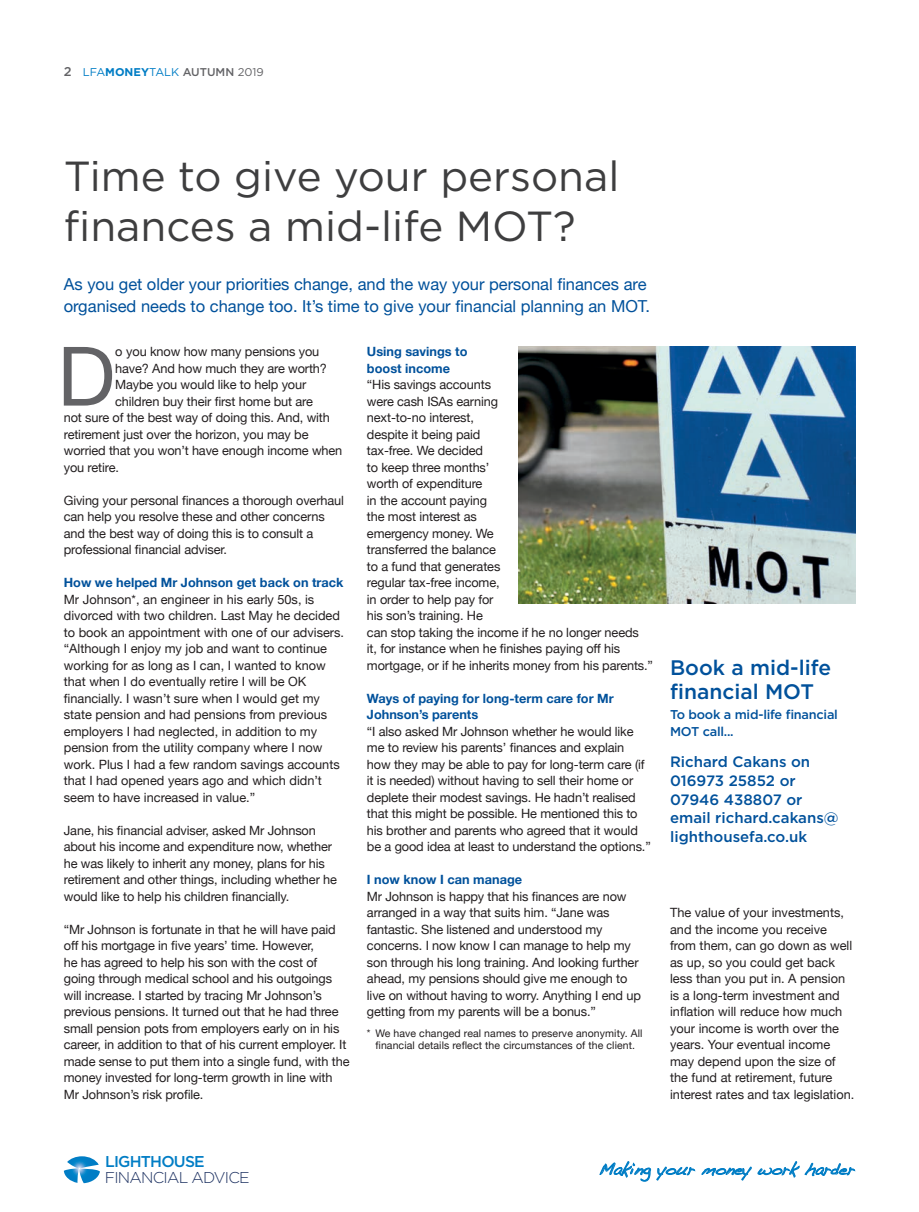
<style>
.page{position:relative;width:919px;height:1212px;background:#fff}
.page>*{position:absolute;margin:0;border:0;box-sizing:border-box;transform-origin:0 0}
.t1{font:82.05px "Helvetica Neue";color:#636366}
.t2{font:42px/49.5px "Gotham";color:#3e3e3f}
.t3{font:500 21px/24px "Gotham";color:#01519b}
.t4{font:16.65px "Handwriting Dakota";color:#007dc5}
.t5{font:16.5px/22px "Helvetica Neue";color:#01519b}
.t6{font:300 15.6px "Gotham";letter-spacing:-.05em;color:#1e3262}
.t7{font:500 15.6px "Gotham";letter-spacing:-.05em;color:#007dc5}
.t8{font:500 15px/18.8px "Gotham";color:#01519b}
.t9{font:12.75px/16.5px "Helvetica Neue";letter-spacing:-.01em;color:#231f20}
.t10{font:700 12.75px/16.5px "Helvetica Neue";color:#01519b}
.t11{font:500 12.75px/16.5px "Gotham";letter-spacing:-.02em;color:#01519b}
.t12{font:11.25px "Gotham";color:#007dc5}
.t13{font:10.5px/12.8px "Helvetica Neue";letter-spacing:.01em;color:#231f20;text-align:center}
.s1{font-weight:500;font-size:12.75px;color:#636366}
.s2{font-weight:700}
.s3{font-weight:500;color:#636366}
.s4{color:#636366}
</style>
<div class="page">
<svg style="left:64px;top:1156px;width:36px;height:27px"></svg>
<svg style="left:599px;top:1161px;width:96px;height:21px"></svg>
<svg style="left:701px;top:1166px;width:50px;height:14px"></svg>
<svg style="left:757px;top:1161px;width:98px;height:17px"></svg>
<img style="left:518px;top:347px;width:337px;height:257px">
<p class="t12" style="left:64px;top:64px;width:201px"><span class="s1">2</span> LFA<span class="s2">MONEY</span>TALK <span class="s3">AUTUMN</span> <span class="s4">2019</span></p>
<h2 class="t2" style="left:64px;top:151px;width:557px">Time to give your personal finances a mid-life MOT?</h2>
<p class="t5" style="left:64px;top:274px;width:588px">As you get older your priorities change, and the way your personal finances are organised needs to change too. It’s time to give your financial planning an MOT.</p>
<h1 class="t1" style="left:57px;top:317px;width:59px">D</h1>
<p class="t9" style="left:115px;top:344px;width:206px">o you know how many pensions you</p>
<p class="t9" style="left:115px;top:360px;width:213px">have? And how much they are worth?</p>
<p class="t9" style="left:115px;top:377px;width:192px">Maybe you would like to help your</p>
<p class="t9" style="left:115px;top:393px;width:199px">children buy their first home but are</p>
<p class="t9" style="left:64px;top:410px;width:267px">not sure of the best way of doing this. And, with</p>
<p class="t9" style="left:64px;top:426px;width:246px">retirement just over the horizon, you may be</p>
<p class="t9" style="left:64px;top:443px;width:280px">worried that you won’t have enough income when</p>
<p class="t9" style="left:64px;top:459px;width:57px">you retire.</p>
<p class="t9" style="left:64px;top:492px;width:281px">Giving your personal finances a thorough overhaul can help you resolve these and other concerns and the best way of doing this is to consult a professional financial adviser.</p>
<p class="t10" style="left:64px;top:575px;width:281px">How we helped Mr Johnson get back on track</p>
<p class="t9" style="left:64px;top:591px;width:282px">Mr Johnson*, an engineer in his early 50s, is divorced with two children. Last May he decided to book an appointment with one of our advisers. “Although I enjoy my job and want to continue working for as long as I can, I wanted to know that when I do eventually retire I will be OK financially. I wasn’t sure when I would get my state pension and had pensions from previous employers I had neglected, in addition to my pension from the utility company where I now work. Plus I had a few random savings accounts that I had opened years ago and which didn’t seem to have increased in value.”</p>
<p class="t9" style="left:64px;top:822px;width:275px">Jane, his financial adviser, asked Mr Johnson about his income and expenditure now, whether he was likely to inherit any money, plans for his retirement and other things, including whether he would like to help his children financially.</p>
<p class="t9" style="left:64px;top:921px;width:287px">“Mr Johnson is fortunate in that he will have paid off his mortgage in five years’ time. However,<br>he has agreed to help his son with the cost of going through medical school and his outgoings will increase. I started by tracing Mr Johnson’s previous pensions. It turned out that he had three small pension pots from employers early on in his career, in addition to that of his current employer. It made sense to put them into a single fund, with the money invested for long-term growth in line with Mr Johnson’s risk profile.</p>
<p class="t10" style="left:367px;top:343px;width:102px">Using savings to boost income</p>
<p class="t9" style="left:367px;top:377px;width:287px">“His savings accounts<br>were cash ISAs earning<br>next-to-no interest,<br>despite it being paid<br>tax-free. We decided<br>to keep three months’<br>worth of expenditure<br>in the account paying<br>the most interest as<br>emergency money. We<br>transferred the balance<br>to a fund that generates<br>regular tax-free income,<br>in order to help pay for<br>his son’s training. He<br>can stop taking the income if he no longer needs<br>it, for instance when he finishes paying off his mortgage, or if he inherits money from his parents.”</p>
<p class="t10" style="left:367px;top:690px;width:248px">Ways of paying for long-term care for Mr<br>Johnson’s parents</p>
<p class="t9" style="left:367px;top:723px;width:285px">“I also asked Mr Johnson whether he would like me to review his parents’ finances and explain how they may be able to pay for long-term care (if it is needed) without having to sell their home or deplete their modest savings. He hadn’t realised that this might be possible. He mentioned this to his brother and parents who agreed that it would be a good idea at least to understand the options.”</p>
<p class="t10" style="left:367px;top:871px;width:157px">I now know I can manage</p>
<p class="t9" style="left:367px;top:888px;width:275px">Mr Johnson is happy that his finances are now arranged in a way that suits him. “Jane was fantastic. She listened and understood my concerns. I now know I can manage to help my son through his long training. And looking further ahead, my pensions should give me enough to live on without having to worry. Anything I end up getting from my parents will be a bonus.”</p>
<p class="t13" style="left:367px;top:1027px;width:277px">* We have changed real names to preserve anonymity. All financial details reflect the circumstances of the client.</p>
<h3 class="t3" style="left:670px;top:655px;width:162px">Book a mid-life financial MOT</h3>
<p class="t11" style="left:670px;top:706px;width:169px">To book a mid-life financial<br>MOT call...</p>
<p class="t8" style="left:670px;top:752px;width:170px">Richard Cakans on<br>016973 25852 or<br>07946 438807 or email richard.cakans@ lighthousefa.co.uk</p>
<p class="t9" style="left:670px;top:905px;width:186px">The value of your investments, and the income you receive from them, can go down as well as up, so you could get back less than you put in. A pension is a long-term investment and inflation will reduce how much your income is worth over the years. Your eventual income may depend upon the size of the fund at retirement, future interest rates and tax legislation.</p>
<p class="t7" style="left:105px;top:1153px;width:101px">LIGHTHOUSE</p>
<p class="t6" style="left:105px;top:1169px;width:146px">FINANCIAL ADVICE</p>
<h3 class="t4" style="left:598px;top:1158px;width:257px">Making your money work harder</h3>
</div>
